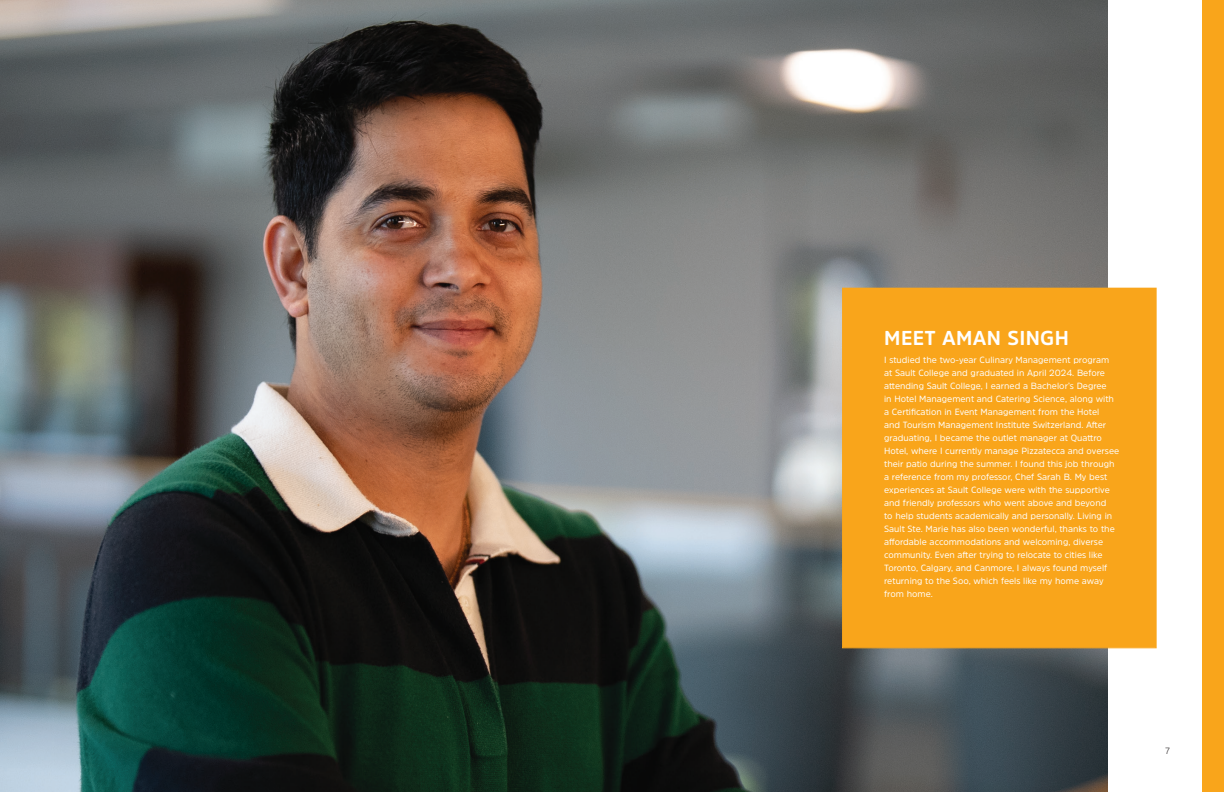
<style>
.page{position:relative;width:1224px;height:792px;background:#fff}
.page>*{position:absolute;margin:0;border:0;box-sizing:border-box;transform-origin:0 0}
.body{font:700 20px "Amsi Pro";letter-spacing:.02em;color:#fff}
.body_rev_para{font:9px/13px "Amsi Pro";color:#fff}
.t1{font:300 9px "Amsi Pro";color:#231f20}
</style>
<div class="page">
<div style="left:1202px;top:0;width:22px;height:792px;background:#f9a51b"></div>
<img style="left:0;top:0;width:1107px;height:792px">
<div style="left:842px;top:288px;width:314px;height:360px;background:#f9a51b"></div>
<div style="left:843px;top:289px;width:313px;height:358px;border:1px solid #f9a51b"></div>
<p class="body" style="left:884px;top:324px;width:186px">MEET AMAN SINGH</p>
<p class="body_rev_para" style="left:884px;top:353px;width:237px">I studied the two-year Culinary Management program at Sault College and graduated in April 2024. Before attending Sault College, I earned a Bachelor’s Degree<br>in Hotel Management and Catering Science, along with a Certification in Event Management from the Hotel<br>and Tourism Management Institute Switzerland. After graduating, I became the outlet manager at Quattro Hotel, where I currently manage Pizzatecca and oversee their patio during the summer. I found this job through a reference from my professor, Chef Sarah B. My best experiences at Sault College were with the supportive and friendly professors who went above and beyond<br>to help students academically and personally. Living in Sault Ste. Marie has also been wonderful, thanks to the affordable accommodations and welcoming, diverse community. Even after trying to relocate to cities like Toronto, Calgary, and Canmore, I always found myself returning to the Soo, which feels like my home away from home.</p>
<p class="t1" style="left:1165px;top:745px;width:6px">7</p>
</div>
